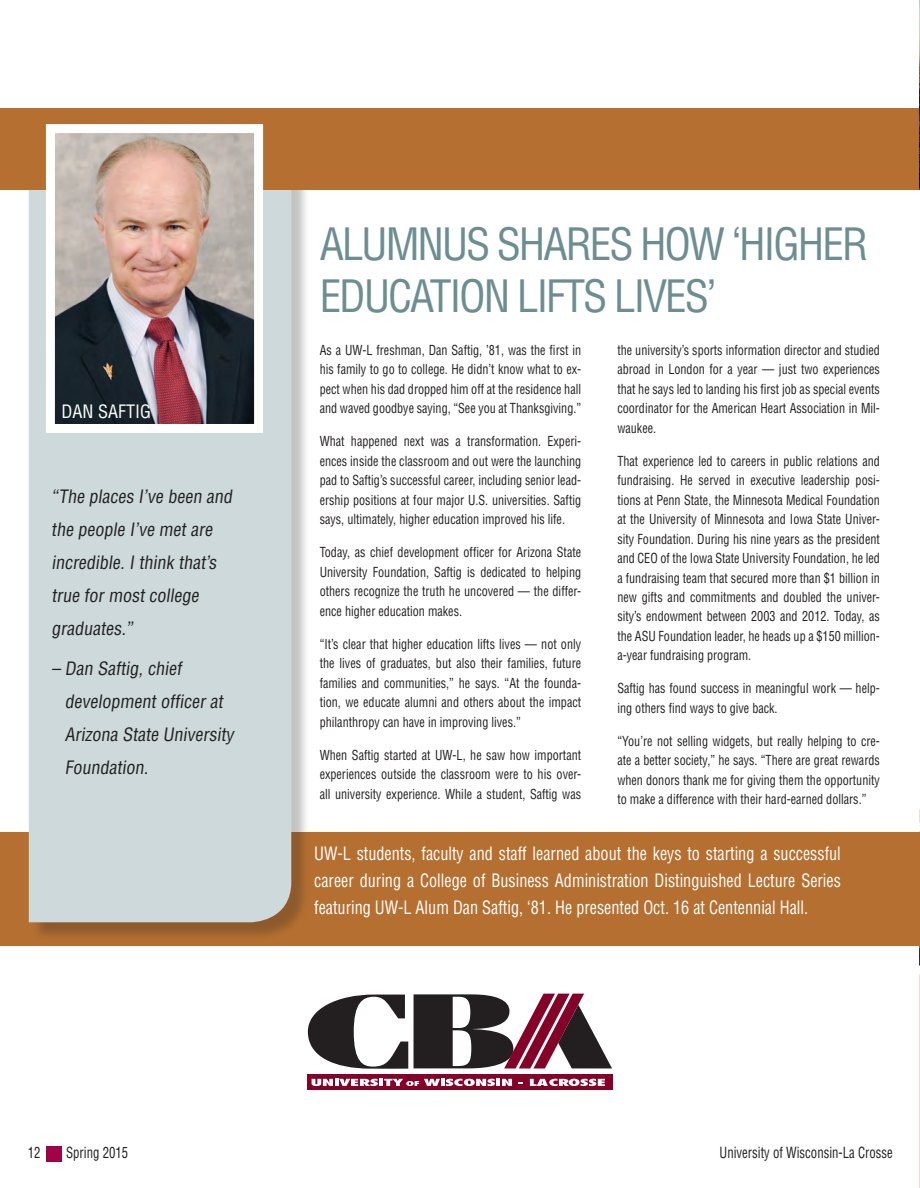
<style>
.page{position:relative;width:920px;height:1188px;background:#fff}
.page>*{position:absolute;margin:0;border:0;box-sizing:border-box;transform-origin:0 0}
.t1{font:condensed 43.5px/52.2px "Helvetica LT Std";letter-spacing:-.05em;color:#6d8e91}
.t2{font:condensed 18px/27px "Helvetica LT Std";color:#fff;text-align:justify;scale:.9 1}
.t3{font:condensed 18px/33px "Helvetica LT Std";color:#231f20}
.t4{font:condensed 18px "Helvetica LT Std";color:#fff}
.t5{font:condensed 15px "Helvetica LT Std";color:#231f20;scale:.85 1}
.t6{font:condensed 13.5px/19.5px "Helvetica LT Std";color:#231f20;text-align:justify;scale:.9 1}
</style>
<div class="page">
<hr style="left:919px;top:809px;width:1px;height:379px;background:#f0decf">
<div style="left:47px;top:1146px;width:15px;height:15px;background:#a10146"></div>
<svg style="left:906px;top:823px;width:14px;height:151px"></svg>
<div style="left:0;top:832px;width:919px;height:113px;background:#b57031"></div>
<div style="left:31px;top:171px;width:279px;height:770px;background:#231f20;opacity:.27"></div>
<div style="left:29px;top:190px;width:262px;height:732px;background:#cdd9db"></div>
<div style="left:0;top:109px;width:920px;height:81px;background:#b57031"></div>
<img style="left:919px;top:2px;width:1px;height:188px">
<img style="left:56px;top:134px;width:197px;height:289px">
<div style="left:46px;top:124px;width:217px;height:309px;border:9px solid #fff"></div>
<div style="left:307px;top:1074px;width:306px;height:16px;background:#840128"></div>
<svg style="left:308px;top:993px;width:304px;height:76px"></svg>
<svg style="left:311px;top:1079px;width:201px;height:7px"></svg>
<svg style="left:530px;top:1079px;width:75px;height:7px"></svg>
<p class="t4" style="left:62px;top:400px;width:91px">DAN SAFTIG</p>
<p class="t3" style="left:51px;top:480px;width:186px">“The places I’ve been and the people I’ve met are incredible. I think that’s true for most college graduates.”</p>
<p class="t3" style="left:65px;top:651px;width:174px;text-indent:-14px">– Dan Saftig, chief development officer at<br>Arizona State University<br>Foundation.</p>
<p class="t1" style="left:320px;top:217px;width:550px">ALUMNUS SHARES HOW ‘HIGHER<br>EDUCATION LIFTS LIVES’</p>
<p class="t6" style="left:320px;top:340px;width:292px">As a UW-L freshman, Dan Saftig, ’81, was the first in his family to go to college. He didn’t know what to ex&shy;pect when his dad dropped him off at the residence hall and waved goodbye saying, “See you at Thanksgiving.”</p>
<p class="t6" style="left:320px;top:431px;width:292px">What happened next was a transformation. Experi&shy;ences inside the classroom and out were the launching pad to Saftig’s successful career, including senior lead&shy;ership positions at four major U.S. universities. Saftig says, ultimately, higher education improved his life.</p>
<p class="t6" style="left:320px;top:542px;width:292px">Today, as chief development officer for Arizona State University Foundation, Saftig is dedicated to helping others recognize the truth he uncovered — the differ&shy;ence higher education makes.</p>
<p class="t6" style="left:320px;top:634px;width:292px">“It’s clear that higher education lifts lives — not only the lives of graduates, but also their families, future families and communities,” he says. “At the founda&shy;tion, we educate alumni and others about the impact philanthropy can have in improving lives.”</p>
<p class="t6" style="left:320px;top:745px;width:292px">When Saftig started at UW-L, he saw how important experiences outside the classroom were to his over&shy;all university experience. While a student, Saftig was</p>
<p class="t6" style="left:617px;top:340px;width:293px">the university’s sports information director and studied abroad in London for a year — just two experiences that he says led to landing his first job as special events coordinator for the American Heart Association in Mil&shy;waukee.</p>
<p class="t6" style="left:617px;top:451px;width:293px">That experience led to careers in public relations and fundraising. He served in executive leadership posi&shy;tions at Penn State, the Minnesota Medical Foundation at the University of Minnesota and Iowa State Univer&shy;sity Foundation. During his nine years as the president and CEO of the Iowa State University Foundation, he led a fundraising team that secured more than $1 billion in new gifts and commitments and doubled the univer&shy;sity’s endowment between 2003 and 2012. Today, as the ASU Foundation leader, he heads up a $150 million&shy;a-year fundraising program.</p>
<p class="t6" style="left:617px;top:679px;width:293px">Saftig has found success in meaningful work — help&shy;ing others find ways to give back.</p>
<p class="t6" style="left:617px;top:731px;width:293px">“You’re not selling widgets, but really helping to cre&shy;ate a better society,” he says. “There are great rewards when donors thank me for giving them the opportunity to make a difference with their hard-earned dollars.”</p>
<p class="t2" style="left:314px;top:839px;width:587px">UW-L students, faculty and staff learned about the keys to starting a successful career during a College of Business Administration Distinguished Lecture Series featuring UW-L Alum Dan Saftig, ‘81. He presented Oct. 16 at Centennial Hall.</p>
<p class="t5" style="left:28px;top:1143px;width:16px">12</p>
<p class="t5" style="left:66px;top:1143px;width:74px">Spring 2015</p>
<p class="t5" style="left:719px;top:1143px;width:205px">University of Wisconsin-La Crosse</p>
</div>
